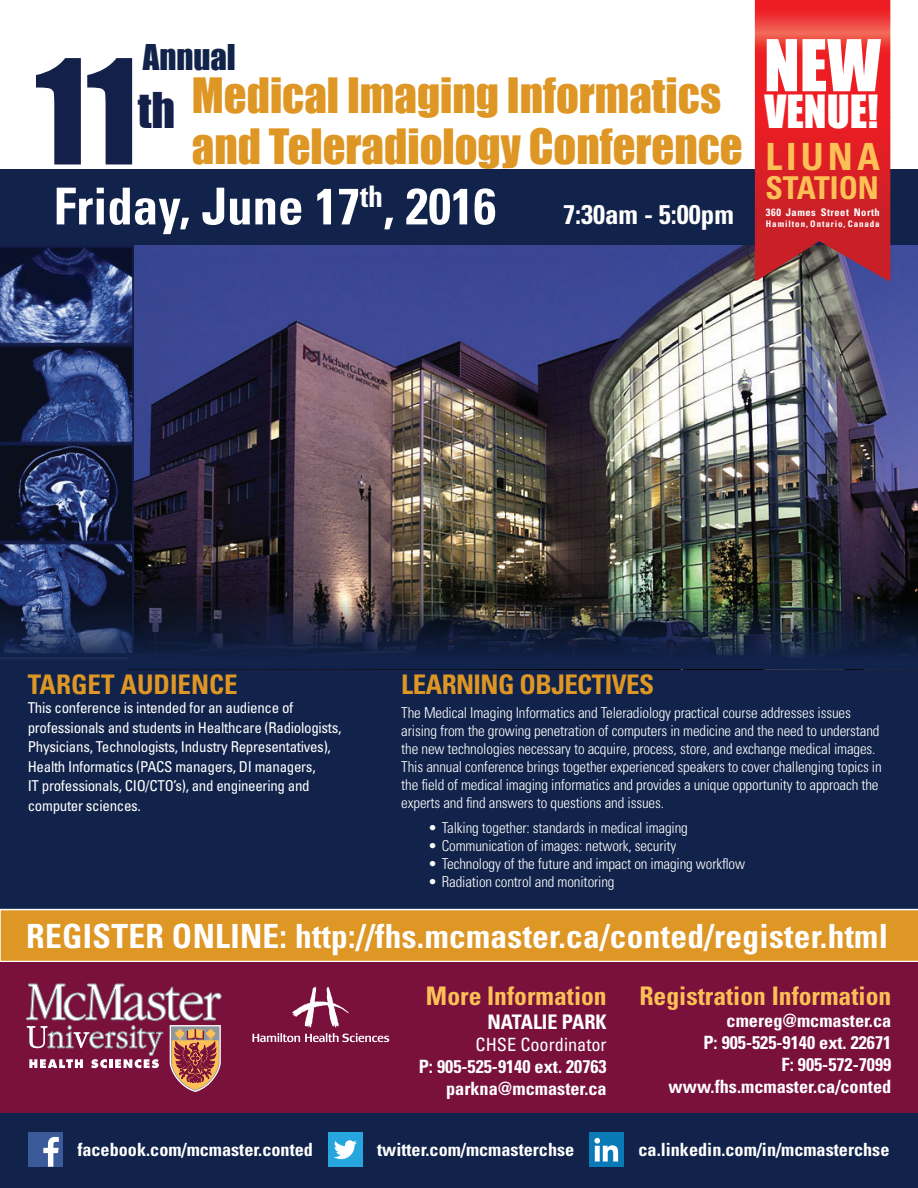
<style>
.page{position:relative;width:918px;height:1188px;background:#fff}
.page>*{position:absolute;margin:0;border:0;box-sizing:border-box;transform-origin:0 0}
.t1{font:134.55px "Impact";color:#132049}
.t2{font:66px "Impact";color:#fff}
.t3{font:700 condensed 51px "Univers LT Std";color:#fff}
.t4{font:45.3px "Impact";color:#132049}
.t5{font:44.7px "Impact";color:#de9625}
.t6{font:42px "Impact";color:#fff}
.t7{font:700 condensed 37.5px "Univers LT Std";letter-spacing:.11em;color:#fdc056}
.t8{font:700 condensed 33.3px "Univers LT Std";letter-spacing:.01em;color:#fff}
.t9{font:32.7px "Impact";color:#11234a}
.t10{font:700 condensed 31.5px "Univers LT Std";color:#fdc056}
.t11{font:700 condensed 27px "Univers LT Std";letter-spacing:-.02em;color:#de9625}
.t12{font:700 condensed 27px "Univers LT Std";color:#de9625}
.t13{font:700 condensed 27px "Univers LT Std";color:#fff}
.t14{font:700 condensed 25.65px "Univers LT Std";color:#fdc056}
.t15{font:700 condensed 20.1px "Univers LT Std";color:#fff}
.t16{font:700 condensed 18.3px "Univers LT Std";color:#fff}
.t17{font:condensed 18.3px "Univers LT Std";color:#fff}
.t18{font:700 condensed 18.15px "Univers LT Std";color:#fff}
.t19{font:300 condensed 15px/18px "Univers LT Std";letter-spacing:-.01em;color:#fff}
.t20{font:condensed 15px/19.5px "Univers LT Std";letter-spacing:-.02em;color:#fff}
.t21{font:700 condensed 10.5px "Univers LT Std";letter-spacing:.05em;color:#fff}
.t22{font:700 condensed 9px "Univers LT Std";letter-spacing:.1em;color:#fff}
</style>
<div class="page">
<div style="left:0;top:667px;width:918px;height:281px;background:#11234a"></div>
<img style="left:0;top:245px;width:134px;height:411px">
<img style="left:1px;top:255px;width:917px;height:412px">
<div style="left:0;top:170px;width:918px;height:75px;background:#11234a"></div>
<div style="left:0;top:909px;width:918px;height:52px;background:#de9625"></div>
<div style="left:0;top:962px;width:918px;height:169px;background:#7a113d"></div>
<svg style="left:26px;top:984px;width:195px;height:108px"></svg>
<div style="left:1px;top:1114px;width:917px;height:74px;background:#11234a"></div>
<svg style="left:252px;top:987px;width:137px;height:55px"></svg>
<div style="left:28px;top:1132px;width:34px;height:35px;background:#3a5a9a"></div>
<svg style="left:43px;top:1137px;width:16px;height:30px"></svg>
<div style="left:328px;top:1132px;width:35px;height:35px;background:#26a5de"></div>
<svg style="left:334px;top:1140px;width:23px;height:19px"></svg>
<div style="left:589px;top:1132px;width:35px;height:35px;background:#0a7ab6"></div>
<svg style="left:594px;top:1138px;width:24px;height:24px"></svg>
<svg style="left:755px;top:0;width:135px;height:281px;background:#d7272c"></svg>
<p class="t9" style="left:143px;top:31px;width:95px">Annual</p>
<p class="t2" style="left:764px;top:14px;width:118px">NEW</p>
<p class="t6" style="left:765px;top:79px;width:115px">VENUE!</p>
<p class="t7" style="left:765px;top:134px;width:116px">LIUNA</p>
<p class="t10" style="left:765px;top:168px;width:115px">STATION</p>
<p class="t21" style="left:766px;top:206px;width:115px">360 James Street North</p>
<p class="t22" style="left:766px;top:218px;width:115px">Hamilton, Ontario, Canada</p>
<p class="t1" style="left:35px;top:7px;width:104px">11</p>
<p class="t5" style="left:192px;top:61px;width:531px">Medical Imaging Informatics</p>
<p class="t4" style="left:138px;top:75px;width:39px">th</p>
<p class="t5" style="left:192px;top:112px;width:552px">and Teleradiology Conference</p>
<p class="t3" style="left:54px;top:175px;width:444px">Friday, June 17<sup>th</sup>, 2016</p>
<p class="t13" style="left:563px;top:198px;width:172px">7:30am - 5:00pm</p>
<p class="t12" style="left:28px;top:668px;width:211px">TARGET AUDIENCE</p>
<p class="t20" style="left:28px;top:698px;width:315px">This conference is intended for an audience of professionals and students in Healthcare (Radiologists, Physicians, Technologists, Industry Representatives), Health Informatics (PACS managers, DI managers,<br>IT professionals, CIO/CTO’s), and engineering and computer sciences.</p>
<p class="t11" style="left:401px;top:668px;width:254px">LEARNING OBJECTIVES</p>
<p class="t19" style="left:401px;top:704px;width:482px">The Medical Imaging Informatics and Teleradiology practical course addresses issues arising from the growing penetration of computers in medicine and the need to understand the new technologies necessary to acquire, process, store, and exchange medical images.<br>This annual conference brings together experienced speakers to cover challenging topics in the field of medical imaging informatics and provides a unique opportunity to approach the experts and find answers to questions and issues.</p>
<p class="t19" style="left:428px;top:819px;width:261px">• Talking together: standards in medical imaging</p>
<p class="t19" style="left:428px;top:837px;width:250px">• Communication of images: network, security</p>
<p class="t19" style="left:428px;top:855px;width:318px">• Technology of the future and impact on imaging workflow</p>
<p class="t19" style="left:428px;top:873px;width:188px">• Radiation control and monitoring</p>
<p class="t8" style="left:26px;top:915px;width:863px">REGISTER ONLINE: http://fhs.mcmaster.ca/conted/register.html</p>
<p class="t14" style="left:426px;top:980px;width:182px">More Information</p>
<p class="t15" style="left:487px;top:1010px;width:121px">NATALIE PARK</p>
<p class="t17" style="left:476px;top:1033px;width:133px">CHSE Coordinator</p>
<p class="t16" style="left:419px;top:1055px;width:189px">P: 905-525-9140 ext. 20763</p>
<p class="t16" style="left:446px;top:1077px;width:162px">parkna@mcmaster.ca</p>
<p class="t14" style="left:639px;top:980px;width:253px">Registration Information</p>
<p class="t16" style="left:727px;top:1009px;width:166px">cmereg@mcmaster.ca</p>
<p class="t16" style="left:703px;top:1031px;width:189px">P: 905-525-9140 ext. 22671</p>
<p class="t16" style="left:782px;top:1053px;width:111px">F: 905-572-7099</p>
<p class="t16" style="left:669px;top:1075px;width:224px">www.fhs.mcmaster.ca/conted</p>
<p class="t18" style="left:77px;top:1139px;width:237px">facebook.com/mcmaster.conted</p>
<p class="t18" style="left:377px;top:1139px;width:199px">twitter.com/mcmasterchse</p>
<p class="t18" style="left:638px;top:1139px;width:253px">ca.linkedin.com/in/mcmasterchse</p>
</div>
